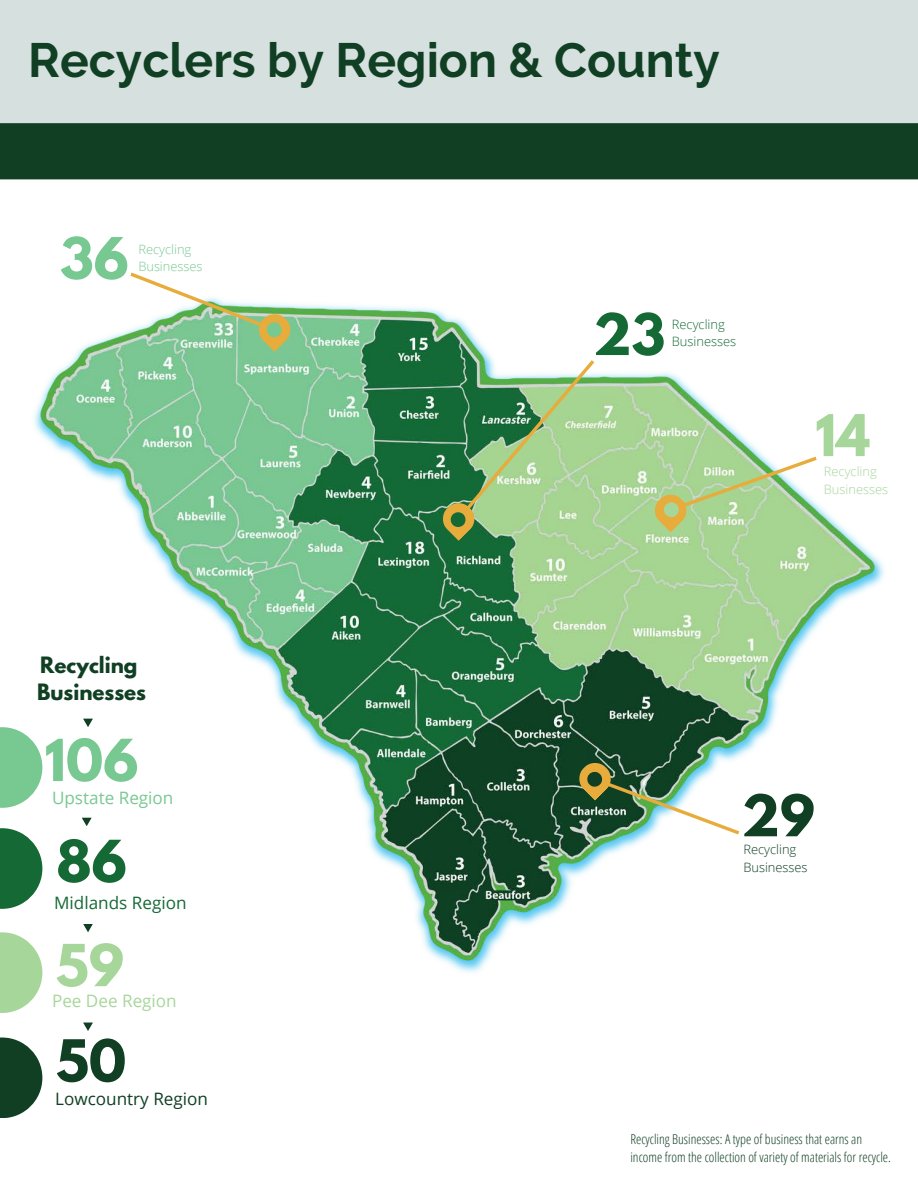
<style>
.page{position:relative;width:918px;height:1188px;background:#fff}
.page>*{position:absolute;margin:0;border:0;box-sizing:border-box;transform-origin:0 0}
.t1{font:700 51.3px "League Spartan";color:#78c892}
.t2{font:700 51.3px "League Spartan";color:#156935}
.t3{font:700 51.3px "League Spartan";color:#a7d69b}
.t4{font:700 51.3px "League Spartan";color:#103f23}
.t5{font:700 51px "League Spartan";color:#a7d69b}
.t6{font:700 50.85px "League Spartan";color:#103f23}
.t7{font:700 50.85px "League Spartan";color:#156935}
.t8{font:700 50.85px "League Spartan";color:#78c892}
.t9{font:700 48px "Raleway";color:#103f23}
.t10{font:700 19.95px "League Spartan";color:#103f23}
.t11{font:17.1px "Open Sans";color:#103f23}
.t12{font:17.1px "Open Sans";color:#156935}
.t13{font:17.1px "Open Sans";color:#78c892}
.t14{font:17.1px "Open Sans";color:#a7d69b}
.t15{font:300 13.5px/18px "Open Sans Condensed";color:#103f23}
.t16{font:300 12.9px "Open Sans";color:#78c892}
.t17{font:300 12.9px "Open Sans";color:#103f23}
.t18{font:300 12.9px "Open Sans";color:#a7d69b}
.t19{font:300 12.9px "Open Sans";color:#156935}
</style>
<div class="page">
<img style="left:34px;top:304px;width:850px;height:719px">
<svg style="left:653px;top:457px;width:164px;height:76px;background:#b5d499"></svg>
<img style="left:578px;top:761px;width:161px;height:74px">
<svg style="left:441px;top:360px;width:154px;height:181px;background:#82b37b"></svg>
<svg style="left:130px;top:272px;width:162px;height:80px"></svg>
<svg style="left:0;top:727px;width:42px;height:81px;fill:#78c892"></svg>
<svg style="left:0;top:828px;width:42px;height:81px;fill:#156935"></svg>
<svg style="left:0;top:932px;width:42px;height:81px;fill:#a7d69b"></svg>
<svg style="left:0;top:1038px;width:42px;height:80px;fill:#103f23"></svg>
<svg style="left:82px;top:818px;width:10px;height:8px"></svg>
<div style="left:0;top:0;width:918px;height:123px;background:#d5e0df"></div>
<div style="left:0;top:123px;width:918px;height:56px;background:#103f23"></div>
<svg style="left:83px;top:924px;width:10px;height:8px"></svg>
<svg style="left:83px;top:1023px;width:10px;height:8px"></svg>
<svg style="left:83px;top:719px;width:10px;height:8px"></svg>
<p class="t9" style="left:28px;top:32px;width:693px">Recyclers by Region &amp; County</p>
<p class="t8" style="left:60px;top:233px;width:70px">36</p>
<p class="t16" style="left:138px;top:240px;width:54px">Recycling</p>
<p class="t16" style="left:138px;top:258px;width:66px">Businesses</p>
<p class="t10" style="left:40px;top:655px;width:99px">Recycling</p>
<p class="t10" style="left:37px;top:682px;width:110px">Businesses</p>
<p class="t1" style="left:45px;top:735px;width:95px">106</p>
<p class="t13" style="left:52px;top:786px;width:123px">Upstate Region</p>
<p class="t2" style="left:56px;top:836px;width:72px">86</p>
<p class="t12" style="left:54px;top:891px;width:134px">Midlands Region</p>
<p class="t3" style="left:56px;top:940px;width:70px">59</p>
<p class="t14" style="left:52px;top:988px;width:126px">Pee Dee Region</p>
<p class="t4" style="left:56px;top:1035px;width:72px">50</p>
<p class="t11" style="left:55px;top:1087px;width:154px">Lowcountry Region</p>
<p class="t7" style="left:593px;top:309px;width:74px">23</p>
<p class="t19" style="left:672px;top:315px;width:55px">Recycling</p>
<p class="t19" style="left:672px;top:332px;width:66px">Businesses</p>
<p class="t5" style="left:815px;top:410px;width:57px">14</p>
<p class="t18" style="left:824px;top:462px;width:54px">Recycling</p>
<p class="t18" style="left:824px;top:480px;width:66px">Businesses</p>
<p class="t6" style="left:742px;top:791px;width:75px">29</p>
<p class="t17" style="left:743px;top:840px;width:54px">Recycling</p>
<p class="t17" style="left:743px;top:858px;width:66px">Businesses</p>
<p class="t15" style="left:630px;top:1130px;width:262px">Recycling Businesses: A type of business that earns an income from the collection of variety of materials for recycle.</p>
</div>
